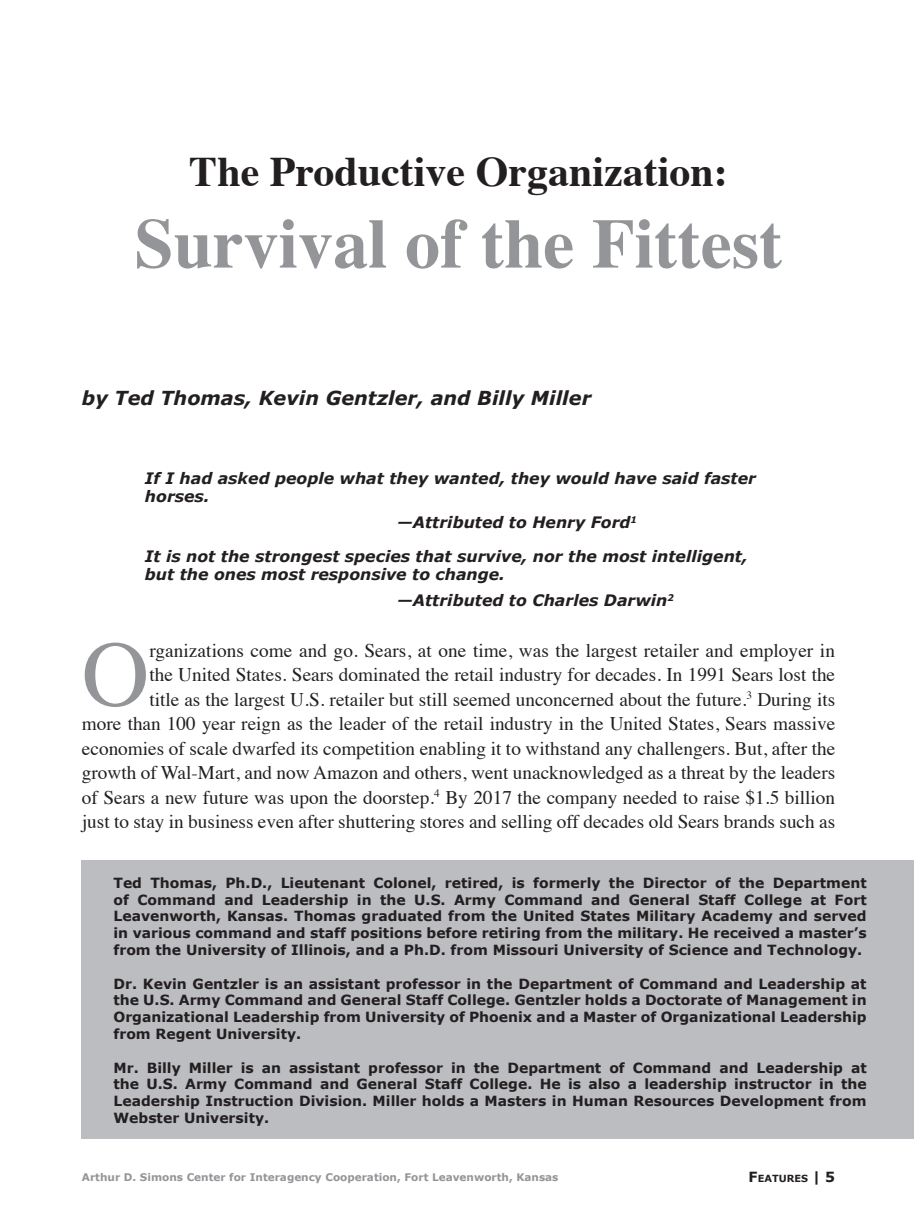
<style>
.page{position:relative;width:914px;height:1229px;background:#fff}
.page>*{position:absolute;margin:0;border:0;box-sizing:border-box;transform-origin:0 0}
.t1{font:93.27px "Times";color:#939598}
.t2{font:700 70px "Times";color:#939598}
.Long_Body_Quote_in_a{font:700 42px "Times";color:#231f20}
.t3{font:19.25px/24.5px "Times";color:#231f20;text-align:right}
.Author_Byline{font:italic 700 19.25px "Verdana";color:#231f20}
.Display_Quote{font:italic 700 15.75px/18px "Verdana";color:#231f20}
.Author_Bio__right_si{font:700 14px/16.8px "Verdana";color:#231f20;text-align:justify}
.t4{font:700 10.5px "Verdana";color:#939598}
.t5{font:700 9.8px "Verdana";color:#231f20}
.s1{font-size:14px}
</style>
<div class="page">
<div style="left:82px;top:860px;width:832px;height:278px;background:#bcbdc0"></div>
<p class="Long_Body_Quote_in_a" style="left:189px;top:131px;width:540px">The Productive Organization:</p>
<p class="t2" style="left:135px;top:177px;width:649px">Survival of the Fittest</p>
<p class="Author_Byline" style="left:82px;top:386px;width:511px">by Ted Thomas, Kevin Gentzler, and Billy Miller</p>
<p class="Display_Quote" style="left:145px;top:469px;width:612px">If I had asked people what they wanted, they would have said faster horses.</p>
<p class="Display_Quote" style="left:397px;top:513px;width:241px">—Attributed to Henry Ford<sup>1</sup></p>
<p class="Display_Quote" style="left:145px;top:547px;width:604px">It is not the strongest species that survive, nor the most intelligent, but the ones most responsive to change.</p>
<p class="Display_Quote" style="left:397px;top:591px;width:278px">—Attributed to Charles Darwin<sup>2</sup></p>
<p class="t1" style="left:82px;top:587px;width:69px">O</p>
<p class="t3" style="left:82px;top:636px;width:754px">rganizations come and go. Sears, at one time, was the largest retailer and employer in<br>the United States. Sears dominated the retail industry for decades. In 1991 Sears lost the<br>title as the largest U.S. retailer but still seemed unconcerned about the future.<sup>3</sup> During its<br>more than 100 year reign as the leader of the retail industry in the United States, Sears massive economies of scale dwarfed its competition enabling it to withstand any challengers. But, after the growth of Wal-Mart, and now Amazon and others, went unacknowledged as a threat by the leaders of Sears a new future was upon the doorstep.<sup>4</sup> By 2017 the company needed to raise $1.5 billion just to stay in business even after shuttering stores and selling off decades old Sears brands such as</p>
<p class="Author_Bio__right_si" style="left:113px;top:874px;width:754px">Ted Thomas, Ph.D., Lieutenant Colonel, retired, is formerly the Director of the Department of Command and Leadership in the U.S. Army Command and General Staff College at Fort Leavenworth, Kansas. Thomas graduated from the United States Military Academy and served in various command and staff positions before retiring from the military. He received a master’s from the University of Illinois, and a Ph.D. from Missouri University of Science and Technology.</p>
<p class="Author_Bio__right_si" style="left:113px;top:974px;width:754px">Dr. Kevin Gentzler is an assistant professor in the Department of Command and Leadership at the U.S. Army Command and General Staff College. Gentzler holds a Doctorate of Management in Organizational Leadership from University of Phoenix and a Master of Organizational Leadership from Regent University.</p>
<p class="Author_Bio__right_si" style="left:113px;top:1058px;width:754px">Mr. Billy Miller is an assistant professor in the Department of Command and Leadership at the U.S. Army Command and General Staff College. He is also a leadership instructor in the Leadership Instruction Division. Miller holds a Masters in Human Resources Development from Webster University.</p>
<p class="t4" style="left:82px;top:1170px;width:478px">Arthur D. Simons Center for Interagency Cooperation, Fort Leavenworth, Kansas</p>
<p class="t5" style="left:748px;top:1171px;width:88px"><span class="s1">F</span>EATURES <span class="s1">|</span> <span class="s1">5</span></p>
</div>
